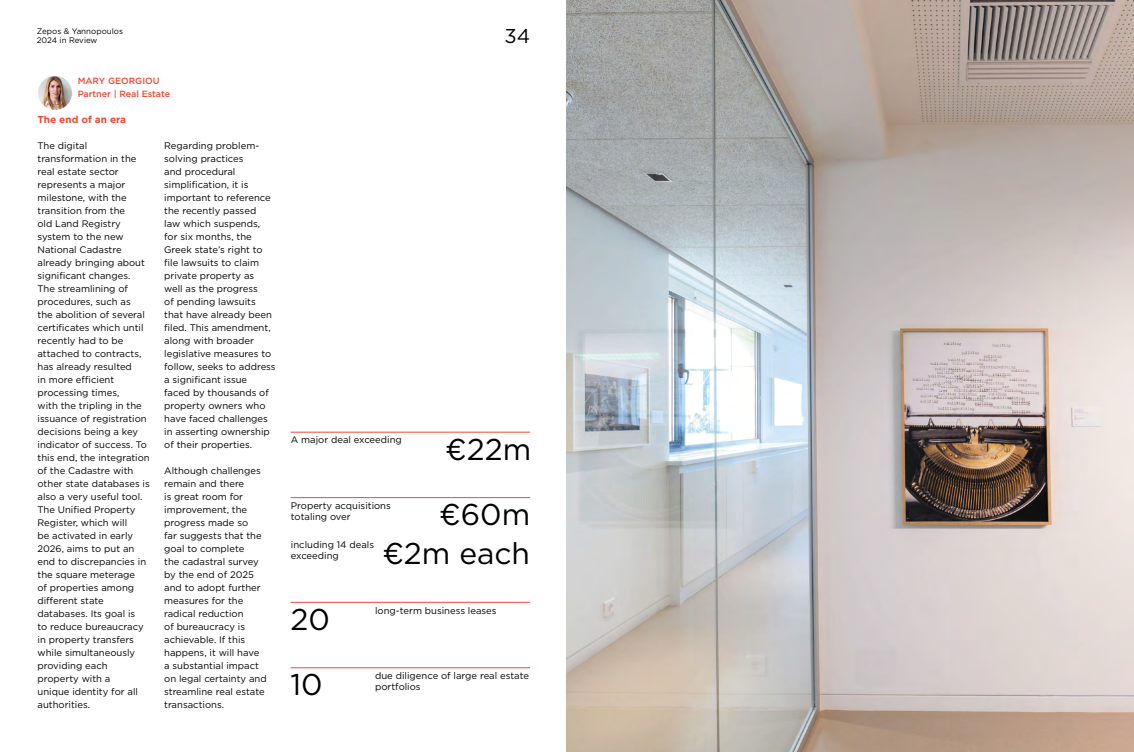
<style>
.page{position:relative;width:1134px;height:752px;background:#fff}
.page>*{position:absolute;margin:0;border:0;box-sizing:border-box;transform-origin:0 0}
.t1{font:30px "Gotham";color:#000}
.t2{font:20px "Gotham";color:#000}
.t3{font:700 10px "Gotham";color:#f04931}
.t4{font:9.5px/13px "Gotham";color:#000}
.t5{font:500 9px/13px "Gotham";color:#f04931}
.t6{font:8px/9.6px "Gotham";color:#000}
</style>
<div class="page">
<img style="left:38px;top:76px;width:34px;height:34px;border-radius:17px">
<img style="left:567px;top:0;width:567px;height:751px">
<hr style="left:291px;top:497px;width:239px;height:1px;background:#f04931">
<hr style="left:291px;top:601px;width:239px;height:1px;background:#f04931">
<hr style="left:291px;top:431px;width:239px;height:1px;background:#f04931">
<hr style="left:291px;top:667px;width:239px;height:1px;background:#f04931">
<p class="t6" style="left:37px;top:26px;width:88px">Zepos &amp; Yannopoulos<br>2024 in Review</p>
<p class="t5" style="left:78px;top:74px;width:94px">MARY GEORGIOU<br>Partner | Real Estate</p>
<p class="t3" style="left:38px;top:113px;width:90px">The end of an era</p>
<p class="t4" style="left:38px;top:139px;width:114px">The digital transformation in the real estate sector represents a major milestone, with the transition from the<br>old Land Registry system to the new<br>National Cadastre already bringing about significant changes.<br>The streamlining of procedures, such as<br>the abolition of several certificates which until recently had to be attached to contracts, has already resulted<br>in more efficient processing times,<br>with the tripling in the issuance of registration decisions being a key indicator of success. To this end, the integration of the Cadastre with other state databases is also a very useful tool.<br>The Unified Property<br>Register, which will<br>be activated in early<br>2026, aims to put an end to discrepancies in the square meterage<br>of properties among different state databases. Its goal is<br>to reduce bureaucracy in property transfers while simultaneously providing each property with a<br>unique identity for all authorities.</p>
<p class="t4" style="left:164px;top:139px;width:113px">Regarding problem&shy;solving practices<br>and procedural simplification, it is important to reference the recently passed<br>law which suspends, for six months, the<br>Greek state’s right to file lawsuits to claim private property as<br>well as the progress<br>of pending lawsuits that have already been filed. This amendment, along with broader legislative measures to follow, seeks to address a significant issue faced by thousands of property owners who have faced challenges in asserting ownership of their properties.</p>
<p class="t4" style="left:164px;top:464px;width:104px">Although challenges remain and there<br>is great room for improvement, the progress made so<br>far suggests that the goal to complete<br>the cadastral survey by the end of 2025 and to adopt further measures for the radical reduction<br>of bureaucracy is achievable. If this happens, it will have a substantial impact on legal certainty and streamline real estate transactions.</p>
<h2 class="t2" style="left:504px;top:23px;width:27px">34</h2>
<p class="t4" style="left:291px;top:433px;width:112px">A major deal exceeding</p>
<h1 class="t1" style="left:445px;top:430px;width:87px">€22m</h1>
<p class="t4" style="left:291px;top:499px;width:101px;line-height:11.4px">Property acquisitions totaling over</p>
<h1 class="t1" style="left:382px;top:534px;width:149px">€2m each</h1>
<h1 class="t1" style="left:439px;top:495px;width:92px">€60m</h1>
<p class="t4" style="left:291px;top:538px;width:85px;line-height:11.4px">including 14 deals exceeding</p>
<h1 class="t1" style="left:291px;top:599px;width:41px">20</h1>
<p class="t4" style="left:375px;top:603px;width:123px">long-term business leases</p>
<h1 class="t1" style="left:291px;top:665px;width:34px">10</h1>
<p class="t4" style="left:375px;top:669px;width:155px;line-height:11.4px">due diligence of large real estate portfolios</p>
</div>
